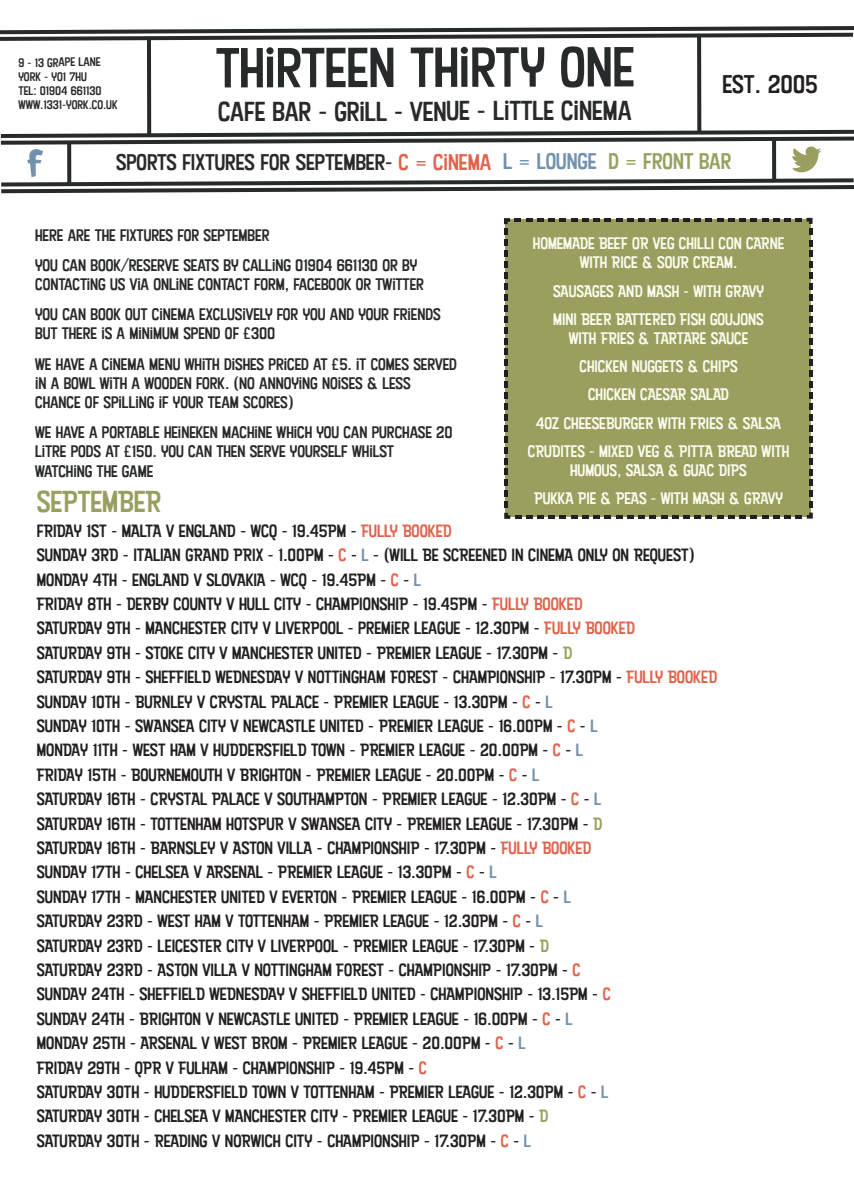
<style>
.page{position:relative;width:854px;height:1202px;background:#fff}
.page>*{position:absolute;margin:0;border:0;box-sizing:border-box;transform-origin:0 0}
.t1{font:53.9px "Kon Tiki JF Aloha";letter-spacing:-.005em;color:#272a2b}
.t2{font:29px "Kon Tiki JF Aloha";color:#9a9f60}
.t3{font:26.3px "Kon Tiki JF Aloha";letter-spacing:-.005em;color:#272a2b}
.t4{font:24.5px "Kon Tiki JF Aloha";color:#231f20}
.t5{font:21.7px "Kon Tiki JF Aloha";letter-spacing:-.005em;color:#272a2b}
.t6{font:17px/24.4px "Kon Tiki JF Aloha";color:#231f20}
.t7{font:16px/30.2px "Kon Tiki JF Aloha";color:#272a2b}
.t8{font:16px/28.2px "Kon Tiki JF Aloha";color:#fbfcee;text-align:center}
.t9{font:11.9px/14.3px "Kon Tiki JF Aloha";letter-spacing:-.005em;color:#272a2b}
.s1{color:#df644e}
.s2{color:#7391ac}
.s3{color:#9a9f60}
</style>
<div class="page">
<svg style="left:0;top:26px;width:853px;height:168px"></svg>
<svg style="left:67px;top:142px;width:4px;height:42px"></svg>
<svg style="left:771px;top:139px;width:4px;height:42px"></svg>
<div style="left:504px;top:218px;width:308px;height:301px;background:#9a9f60"></div>
<p class="t9" style="left:18px;top:55px;width:101px">9 - 13 GRAPE LANE<br>YORK - YO1 7HU<br>TEL: 01904 661130<br>WWW.1331-YORK.CO.UK</p>
<h1 class="t1" style="left:215px;top:34px;width:420px">THIRTEEN THIRTY ONE</h1>
<h3 class="t3" style="left:218px;top:95px;width:415px">CAFE BAR - GRILL - VENUE - LITTLE CINEMA</h3>
<h3 class="t4" style="left:722px;top:69px;width:97px">EST. 2005</h3>
<p class="t5" style="left:116px;top:149px;width:616px">SPORTS FIXTURES FOR SEPTEMBER- <span class="s1">C = CINEMA</span> <span class="s2">L = LOUNGE</span> <span class="s3">D = FRONT BAR</span></p>
<p class="t7" style="left:35px;top:220px;width:383px">HERE ARE THE FIXTURES FOR SEPTEMBER<br>YOU CAN BOOK/RESERVE SEATS BY CALLING 01904 661130 OR BY</p>
<p class="t7" style="left:35px;top:269px;width:407px">CONTACTING US VIA ONLINE CONTACT FORM, FACEBOOK OR TWITTER<br>YOU CAN BOOK OUT CINEMA EXCLUSIVELY FOR YOU AND YOUR FRIENDS</p>
<p class="t7" style="left:35px;top:319px;width:423px">BUT THERE IS A MINIMUM SPEND OF £300<br>WE HAVE A CINEMA MENU WHITH DISHES PRICED AT £5. IT COMES SERVED</p>
<p class="t7" style="left:35px;top:373px;width:377px;line-height:19.2px">IN A BOWL WITH A WOODEN FORK. (NO ANNOYING NOISES &amp; LESS<br>CHANCE OF SPILLING IF YOUR TEAM SCORES)</p>
<p class="t7" style="left:35px;top:423px;width:419px;line-height:19.2px">WE HAVE A PORTABLE HEINEKEN MACHINE WHICH YOU CAN PURCHASE 20<br>LITRE PODS AT £150. YOU CAN THEN SERVE YOURSELF WHILST<br>WATCHING THE GAME</p>
<h2 class="t2" style="left:37px;top:484px;width:126px">SEPTEMBER</h2>
<p class="t6" style="left:37px;top:519px;width:681px">FRIDAY 1ST - MALTA V ENGLAND - WCQ - 19.45PM - <span class="s1">FULLY BOOKED<br></span>SUNDAY 3RD - ITALIAN GRAND PRIX - 1.00PM - <span class="s1">C</span> - <span class="s2">L</span> - (WILL BE SCREENED IN CINEMA ONLY ON REQUEST)<br>MONDAY 4TH - ENGLAND V SLOVAKIA - WCQ - 19.45PM - <span class="s1">C</span> - <span class="s2">L<br></span>FRIDAY 8TH - DERBY COUNTY V HULL CITY - CHAMPIONSHIP - 19.45PM - <span class="s1">FULLY BOOKED<br></span>SATURDAY 9TH - MANCHESTER CITY V LIVERPOOL - PREMIER LEAGUE - 12.30PM - <span class="s1">FULLY BOOKED<br></span>SATURDAY 9TH - STOKE CITY V MANCHESTER UNITED - PREMIER LEAGUE - 17.30PM - <span class="s3">D<br></span>SATURDAY 9TH - SHEFFIELD WEDNESDAY V NOTTINGHAM FOREST - CHAMPIONSHIP - 17.30PM - <span class="s1">FULLY BOOKED </span>SUNDAY 10TH - BURNLEY V CRYSTAL PALACE - PREMIER LEAGUE - 13.30PM - <span class="s1">C</span> - <span class="s2">L<br></span>SUNDAY 10TH - SWANSEA CITY V NEWCASTLE UNITED - PREMIER LEAGUE - 16.00PM - <span class="s1">C</span> - <span class="s2">L<br></span>MONDAY 11TH - WEST HAM V HUDDERSFIELD TOWN - PREMIER LEAGUE - 20.00PM - <span class="s1">C</span> - <span class="s2">L<br></span>FRIDAY 15TH - BOURNEMOUTH V BRIGHTON - PREMIER LEAGUE - 20.00PM - <span class="s1">C</span> - <span class="s2">L<br></span>SATURDAY 16TH - CRYSTAL PALACE V SOUTHAMPTON - PREMIER LEAGUE - 12.30PM - <span class="s1">C</span> - <span class="s2">L<br></span>SATURDAY 16TH - TOTTENHAM HOTSPUR V SWANSEA CITY - PREMIER LEAGUE - 17.30PM - <span class="s3">D<br></span>SATURDAY 16TH - BARNSLEY V ASTON VILLA - CHAMPIONSHIP - 17.30PM - <span class="s1">FULLY BOOKED<br></span>SUNDAY 17TH - CHELSEA V ARSENAL - PREMIER LEAGUE - 13.30PM - <span class="s1">C</span> - <span class="s2">L<br></span>SUNDAY 17TH - MANCHESTER UNITED V EVERTON - PREMIER LEAGUE - 16.00PM - <span class="s1">C</span> - <span class="s2">L<br></span>SATURDAY 23RD - WEST HAM V TOTTENHAM - PREMIER LEAGUE - 12.30PM - <span class="s1">C</span> - <span class="s2">L<br></span>SATURDAY 23RD - LEICESTER CITY V LIVERPOOL - PREMIER LEAGUE - 17.30PM - <span class="s3">D<br></span>SATURDAY 23RD - ASTON VILLA V NOTTINGHAM FOREST - CHAMPIONSHIP - 17.30PM - <span class="s1">C<br></span>SUNDAY 24TH - SHEFFIELD WEDNESDAY V SHEFFIELD UNITED - CHAMPIONSHIP - 13.15PM - <span class="s1">C<br></span>SUNDAY 24TH - BRIGHTON V NEWCASTLE UNITED - PREMIER LEAGUE - 16.00PM - <span class="s1">C</span> - <span class="s2">L<br></span>MONDAY 25TH - ARSENAL V WEST BROM - PREMIER LEAGUE - 20.00PM - <span class="s1">C</span> - <span class="s2">L<br></span>FRIDAY 29TH - QPR V FULHAM - CHAMPIONSHIP - 19.45PM - <span class="s1">C<br></span>SATURDAY 30TH - HUDDERSFIELD TOWN V TOTTENHAM - PREMIER LEAGUE - 12.30PM - <span class="s1">C</span> - <span class="s2">L<br></span>SATURDAY 30TH - CHELSEA V MANCHESTER CITY - PREMIER LEAGUE - 17.30PM - <span class="s3">D<br></span>SATURDAY 30TH - READING V NORWICH CITY - CHAMPIONSHIP - 17.30PM - <span class="s1">C</span> - <span class="s2">L</span></p>
<p class="t8" style="left:532px;top:234px;width:253px;line-height:19.2px">HOMEMADE BEEF OR VEG CHILLI CON CARNE<br>WITH RICE &amp; SOUR CREAM.</p>
<p class="t8" style="left:553px;top:277px;width:212px;text-align:left">SAUSAGES AND MASH - WITH GRAVY<br>MINI BEER BATTERED FISH GOUJONS</p>
<p class="t8" style="left:527px;top:324px;width:263px">WITH FRIES &amp; TARTARE SAUCE<br>CHICKEN NUGGETS &amp; CHIPS<br>CHICKEN CAESAR SALAD<br>4OZ CHEESEBURGER WITH FRIES &amp; SALSA<br>CRUDITES - MIXED VEG &amp; PITTA BREAD WITH</p>
<p class="t8" style="left:534px;top:456px;width:250px">HUMOUS, SALSA &amp; GUAC DIPS<br>PUKKA PIE &amp; PEAS - WITH MASH &amp; GRAVY</p>
</div>
